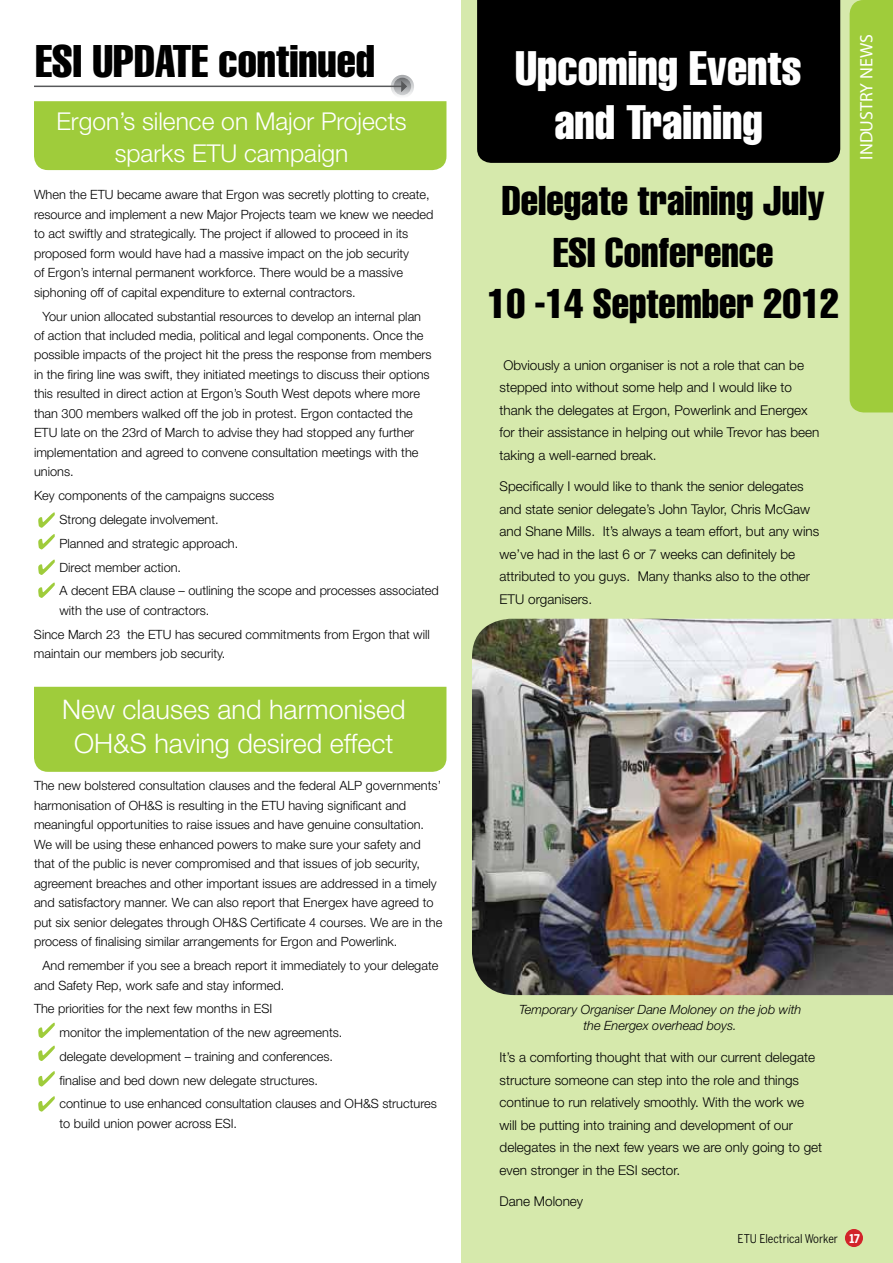
<style>
.page{position:relative;width:893px;height:1263px;background:#fff}
.page>*{position:absolute;margin:0;border:0;box-sizing:border-box;transform-origin:0 0}
.t1{font:extra-condensed 47.55px/54px "Helvetica";color:#fff;text-align:center}
.t2{font:extra-condensed 44.85px "Helvetica";color:#000}
.t3{font:extra-condensed 40.8px/51.4px "Helvetica";color:#000;text-align:center}
.t4{font:300 27px/34.5px "Helvetica Neue";color:#fff;text-align:center}
.t5{font:300 24.6px/32px "Helvetica Neue";color:#fff;text-align:center}
.t6{font:18px "Myriad Pro";color:#fff}
.t7{font:300 13.5px/22.5px "Helvetica Neue";color:#000}
.t8{font:300 12.75px/19.5px "Helvetica Neue";color:#000}
.t9{font:italic 300 12.75px/16.5px "Helvetica Neue";color:#000;text-align:center}
.t10{font:12px "Benton Sans Cond";color:#000}
.s1{font-weight:700;color:#fff}
</style>
<div class="page">
<div style="left:461px;top:0;width:432px;height:1263px;background:#d6e9ac"></div>
<div style="left:845px;top:1229px;width:18px;height:18px;background:#d2232a;border-radius:50%"></div>
<svg style="left:391px;top:75px;width:23px;height:23px"></svg>
<svg style="left:394px;top:78px;width:17px;height:17px"></svg>
<svg style="left:401px;top:81px;width:6px;height:11px"></svg>
<hr style="left:34px;top:86px;width:369px;height:1px;background:#58595b">
<div style="left:34px;top:101px;width:412px;height:69px;background:#9fcc3b"></div>
<div style="left:34px;top:687px;width:412px;height:85px;background:#9fcc3b"></div>
<div style="left:850px;top:0;width:43px;height:412px;background:#9fcc3b"></div>
<div style="left:477px;top:0;width:363px;height:163px;background:#000"></div>
<svg style="left:38px;top:512px;width:17px;height:16px"></svg>
<svg style="left:38px;top:534px;width:17px;height:15px"></svg>
<svg style="left:38px;top:560px;width:17px;height:15px"></svg>
<svg style="left:38px;top:583px;width:17px;height:15px"></svg>
<svg style="left:38px;top:1023px;width:17px;height:15px"></svg>
<svg style="left:38px;top:1046px;width:17px;height:15px"></svg>
<svg style="left:38px;top:1071px;width:17px;height:15px"></svg>
<svg style="left:38px;top:1096px;width:17px;height:15px"></svg>
<img style="left:472px;top:619px;width:421px;height:376px">
<h2 class="t2" style="left:35px;top:32px;width:341px">ESI UPDATE continued</h2>
<h3 class="t6" style="left:855px;top:160px;width:127px;rotate:-90deg">INDUSTRY NEWS</h3>
<p class="t8" style="left:34px;top:185px;width:401px">When the ETU became aware that Ergon was secretly plotting to create, resource and implement a new Major Projects team we knew we needed to act swiftly and strategically. The project if allowed to proceed in its proposed form would have had a massive impact on the job security<br>of Ergon’s internal permanent workforce. There would be a massive siphoning off of capital expenditure to external contractors.</p>
<p class="t8" style="left:34px;top:306px;width:399px;text-indent:9px">Your union allocated substantial resources to develop an internal plan of action that included media, political and legal components. Once the possible impacts of the project hit the press the response from members in the firing line was swift, they initiated meetings to discuss their options this resulted in direct action at Ergon’s South West depots where more than 300 members walked off the job in protest. Ergon contacted the ETU late on the 23rd of March to advise they had stopped any further implementation and agreed to convene consultation meetings with the unions.</p>
<p class="t8" style="left:59px;top:484px;width:381px;line-height:23.7px;text-indent:-25px">Key components of the campaigns success<br>Strong delegate involvement.<br>Planned and strategic approach.<br>Direct member action.<br>A decent EBA clause – outlining the scope and processes associated</p>
<p class="t8" style="left:34px;top:598px;width:397px;line-height:23.7px;text-indent:26px">with the use of contractors.<br>Since March 23 the ETU has secured commitments from Ergon that will</p>
<p class="t8" style="left:34px;top:643px;width:193px">maintain our members job security.</p>
<h1 class="t1" style="left:515px;top:40px;width:288px">Upcoming Events and Training</h1>
<h3 class="t5" style="left:56px;top:105px;width:352px">Ergon’s silence on Major Projects sparks ETU campaign</h3>
<h3 class="t3" style="left:487px;top:175px;width:353px">Delegate training July<br>ESI Conference<br>10 -14 September 2012</h3>
<p class="t7" style="left:500px;top:354px;width:321px">Obviously a union organiser is not a role that can be stepped into without some help and I would like to thank the delegates at Ergon, Powerlink and Energex for their assistance in helping out while Trevor has been taking a well-earned break.</p>
<p class="t7" style="left:500px;top:475px;width:321px">Specifically I would like to thank the senior delegates and state senior delegate’s John Taylor, Chris McGaw and Shane Mills. It’s always a team effort, but any wins we’ve had in the last 6 or 7 weeks can definitely be attributed to you guys. Many thanks also to the other ETU organisers.</p>
<h3 class="t4" style="left:62px;top:691px;width:345px">New clauses and harmonised<br>OH&amp;S having desired effect</h3>
<p class="t8" style="left:34px;top:776px;width:410px">The new bolstered consultation clauses and the federal ALP governments’ harmonisation of OH&amp;S is resulting in the ETU having significant and meaningful opportunities to raise issues and have genuine consultation.<br>We will be using these enhanced powers to make sure your safety and that of the public is never compromised and that issues of job security, agreement breaches and other important issues are addressed in a timely and satisfactory manner. We can also report that Energex have agreed to put six senior delegates through OH&amp;S Certificate 4 courses. We are in the process of finalising similar arrangements for Ergon and Powerlink.</p>
<p class="t8" style="left:34px;top:955px;width:406px;text-indent:9px">And remember if you see a breach report it immediately to your delegate and Safety Rep, work safe and stay informed.</p>
<p class="t8" style="left:60px;top:997px;width:379px;line-height:23.7px;text-indent:-26px">The priorities for the next few months in ESI<br>monitor the implementation of the new agreements.<br>delegate development – training and conferences.<br>finalise and bed down new delegate structures.<br>continue to use enhanced consultation clauses and OH&amp;S structures</p>
<p class="t8" style="left:60px;top:1113px;width:179px">to build union power across ESI.</p>
<p class="t9" style="left:519px;top:1001px;width:284px">Temporary Organiser Dane Moloney on the job with the Energex overhead boys.</p>
<p class="t7" style="left:500px;top:1046px;width:324px">It’s a comforting thought that with our current delegate structure someone can step into the role and things continue to run relatively smoothly. With the work we will be putting into training and development of our delegates in the next few years we are only going to get even stronger in the ESI sector.</p>
<p class="t7" style="left:500px;top:1189px;width:85px">Dane Moloney</p>
<p class="t10" style="left:738px;top:1231px;width:124px">ETU Electrical Worker <span class="s1">17</span></p>
</div>
